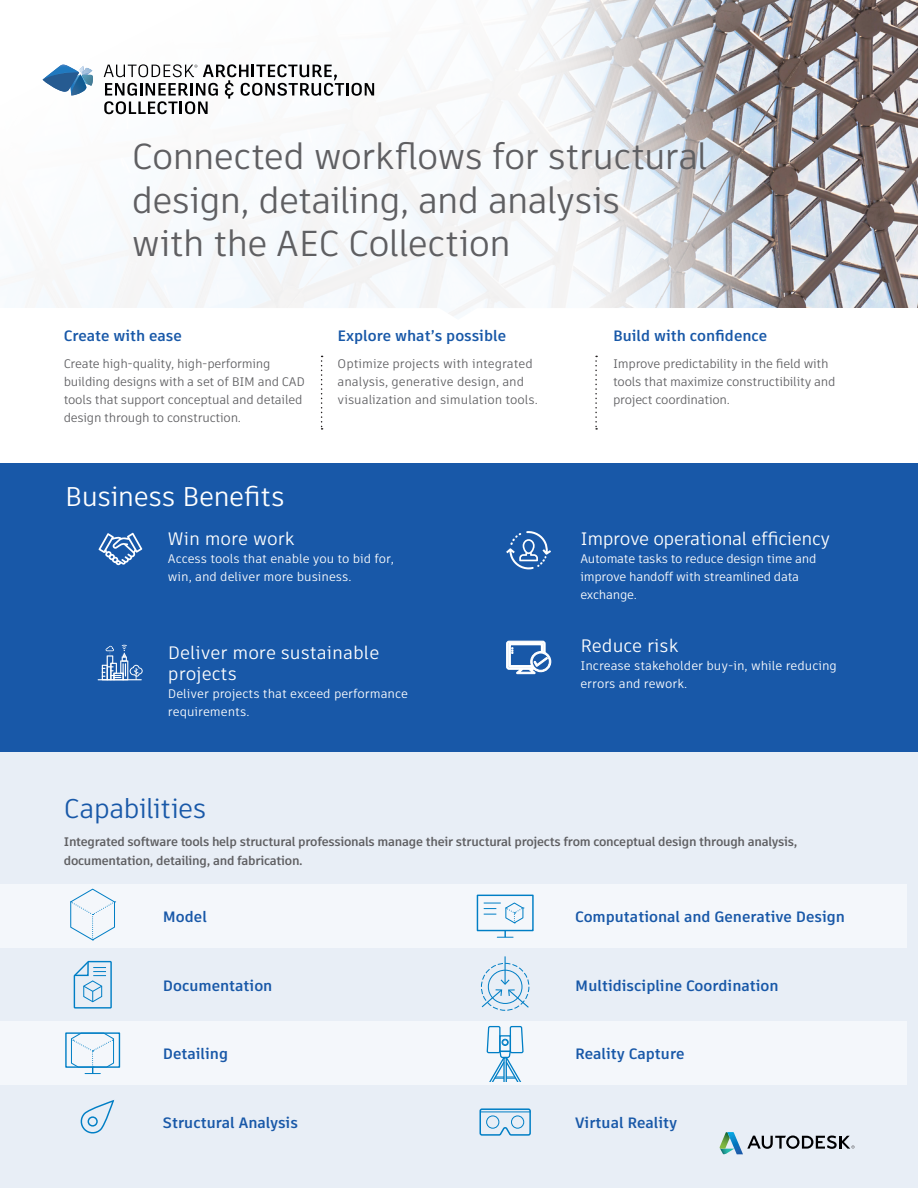
<style>
.page{position:relative;width:918px;height:1188px;background:#fff}
.page>*{position:absolute;margin:0;border:0;box-sizing:border-box;transform-origin:0 0}
.t1{font:36px/43.2px "Artifakt Element";letter-spacing:-.025em;color:#5f5f62}
.t2{font:27px "Artifakt Element";letter-spacing:-.02em;color:#fff}
.t3{font:27px "Artifakt Element";letter-spacing:-.025em;color:#1858a8}
.t4{font:18px/21px "Artifakt Element";color:#fff}
.t5{font:18px "Artifakt Element";letter-spacing:-.02em;color:#fff}
.t6{font:700 15px "Artifakt Element";color:#1858a8}
.t7{font:12.3px/18px "Artifakt Element";letter-spacing:-.02em;color:#5f5f62}
.t8{font:12.3px/18px "Artifakt Element";color:#fff}
.t9{font:700 12.3px/19.2px "Artifakt Element";letter-spacing:-.02em;color:#5f5f62}
.t10{font:12.3px/18px "Artifakt Element";color:#5f5f62}
.t11{font:12.3px/18px "Artifakt Element";letter-spacing:-.02em;color:#fff}
</style>
<div class="page">
<div style="left:0;top:749px;width:918px;height:439px;background:#e8eef6"></div>
<div style="left:0;top:884px;width:907px;height:64px;background:#f4f7fb"></div>
<div style="left:0;top:1021px;width:907px;height:64px;background:#f4f7fb"></div>
<svg style="left:23px;top:0;width:895px;height:316px;fill:#f5f7f9"></svg>
<svg style="left:321px;top:356px;width:2px;height:74px"></svg>
<svg style="left:595px;top:356px;width:2px;height:74px"></svg>
<svg style="left:73px;top:960px;width:39px;height:49px"></svg>
<svg style="left:476px;top:894px;width:58px;height:44px"></svg>
<svg style="left:70px;top:888px;width:46px;height:53px"></svg>
<div style="left:65px;top:1032px;width:55px;height:36px;border:1px solid #007ec5"></div>
<svg style="left:70px;top:1032px;width:44px;height:42px"></svg>
<svg style="left:80px;top:1100px;width:35px;height:34px"></svg>
<div style="left:88px;top:1116px;width:10px;height:11px;border:1px solid #007ec5;border-radius:50%"></div>
<svg style="left:479px;top:1108px;width:52px;height:28px"></svg>
<svg style="left:480px;top:956px;width:50px;height:55px"></svg>
<svg style="left:43px;top:65px;width:50px;height:31px"></svg>
<svg style="left:104px;top:64px;width:270px;height:50px"></svg>
<svg style="left:719px;top:1132px;width:136px;height:22px"></svg>
<div style="left:0;top:463px;width:918px;height:289px;background:#1858a8"></div>
<svg style="left:486px;top:1025px;width:38px;height:56px"></svg>
<svg style="left:506px;top:641px;width:45px;height:33px"></svg>
<hr style="left:98px;top:679px;width:44px;height:1px;background:#fff">
<svg style="left:102px;top:645px;width:41px;height:35px"></svg>
<svg style="left:98px;top:533px;width:44px;height:32px"></svg>
<svg style="left:506px;top:531px;width:45px;height:38px"></svg>
<p class="t1" style="left:132px;top:135px;width:578px">Connected workflows for structural design, detailing, and analysis<br>with the AEC Collection</p>
<p class="t6" style="left:64px;top:325px;width:120px">Create with ease</p>
<p class="t7" style="left:64px;top:354px;width:243px">Create high-quality, high-performing building designs with a set of BIM and CAD tools that support conceptual and detailed design through to construction.</p>
<p class="t2" style="left:65px;top:478px;width:221px">Business Benefits</p>
<p class="t6" style="left:338px;top:325px;width:170px">Explore what’s possible</p>
<p class="t10" style="left:338px;top:354px;width:202px">Optimize projects with integrated analysis, generative design, and visualization and simulation tools.</p>
<p class="t4" style="left:168px;top:528px;width:128px">Win more work</p>
<p class="t8" style="left:168px;top:549px;width:227px">Access tools that enable you to bid for, win, and deliver more business.</p>
<p class="t4" style="left:168px;top:642px;width:213px">Deliver more sustainable projects</p>
<p class="t8" style="left:168px;top:685px;width:242px">Deliver projects that exceed performance requirements.</p>
<p class="t3" style="left:64px;top:789px;width:144px">Capabilities</p>
<p class="t6" style="left:613px;top:325px;width:156px">Build with confidence</p>
<p class="t7" style="left:613px;top:354px;width:224px">Improve predictability in the field with tools that maximize constructibility and project coordination.</p>
<p class="t5" style="left:580px;top:526px;width:251px">Improve operational efficiency</p>
<p class="t11" style="left:580px;top:549px;width:238px">Automate tasks to reduce design time and improve handoff with streamlined data exchange.</p>
<p class="t4" style="left:580px;top:635px;width:99px">Reduce risk</p>
<p class="t8" style="left:580px;top:656px;width:258px">Increase stakeholder buy-in, while reducing errors and rework.</p>
<p class="t9" style="left:64px;top:832px;width:735px">Integrated software tools help structural professionals manage their structural projects from conceptual design through analysis, documentation, detailing, and fabrication.</p>
<p class="t6" style="left:163px;top:906px;width:46px">Model</p>
<p class="t6" style="left:575px;top:906px;width:271px">Computational and Generative Design</p>
<p class="t6" style="left:163px;top:975px;width:111px">Documentation</p>
<p class="t6" style="left:575px;top:975px;width:205px">Multidiscipline Coordination</p>
<p class="t6" style="left:163px;top:1043px;width:67px">Detailing</p>
<p class="t6" style="left:575px;top:1043px;width:111px">Reality Capture</p>
<p class="t6" style="left:163px;top:1112px;width:137px">Structural Analysis</p>
<p class="t6" style="left:575px;top:1112px;width:104px">Virtual Reality</p>
</div>
